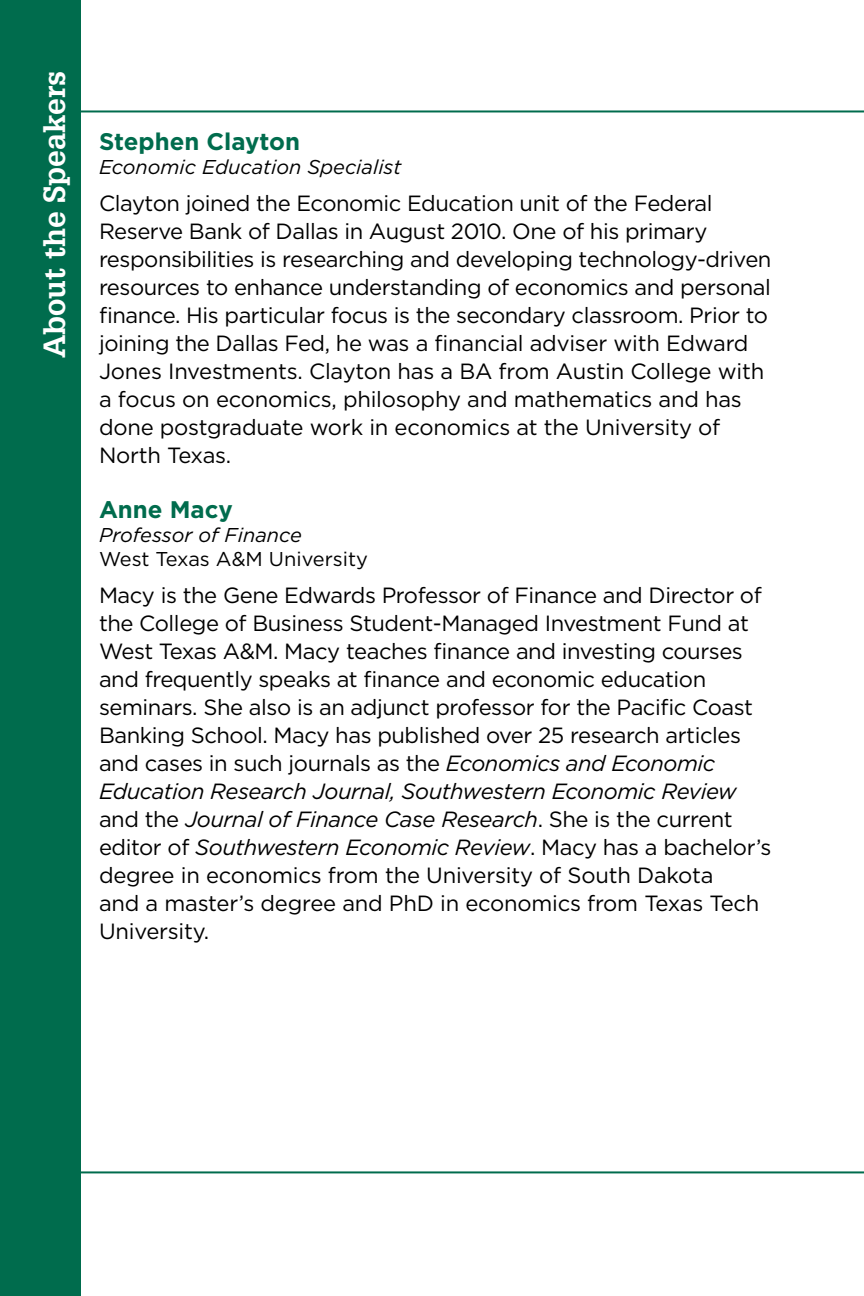
<style>
.page{position:relative;width:864px;height:1296px;background:#fff}
.page>*{position:absolute;margin:0;border:0;box-sizing:border-box;transform-origin:0 0}
.t1{font:700 30px "Glypha LT Std";color:#fff}
.t2{font:700 24px "Gotham";color:#006c4d}
.t3{font:22px/28px "Gotham";letter-spacing:-.02em;color:#000}
.t4{font:italic 20px "Gotham";color:#000}
.t5{font:20px "Gotham";color:#000}
.s1{font-style:italic}
</style>
<div class="page">
<div style="left:0;top:0;width:81px;height:1296px;background:#006c4d"></div>
<hr style="left:56px;top:1171px;width:808px;height:2px;background:#006c4d">
<hr style="left:81px;top:110px;width:783px;height:2px;background:#006c4d">
<h1 class="t1" style="left:36px;top:358px;width:289px;rotate:-90deg">About the Speakers</h1>
<p class="t2" style="left:99px;top:126px;width:203px">Stephen Clayton</p>
<p class="t4" style="left:99px;top:154px;width:304px">Economic Education Specialist</p>
<p class="t3" style="left:99px;top:189px;width:674px">Clayton joined the Economic Education unit of the Federal Reserve Bank of Dallas in August 2010. One of his primary responsibilities is researching and developing technology-driven resources to enhance understanding of economics and personal finance. His particular focus is the secondary classroom. Prior to joining the Dallas Fed, he was a financial adviser with Edward Jones Investments. Clayton has a BA from Austin College with a focus on economics, philosophy and mathematics and has done postgraduate work in economics at the University of North Texas.</p>
<p class="t2" style="left:99px;top:494px;width:135px">Anne Macy</p>
<p class="t4" style="left:99px;top:522px;width:204px">Professor of Finance</p>
<p class="t5" style="left:99px;top:546px;width:270px">West Texas A&amp;M University</p>
<p class="t3" style="left:99px;top:581px;width:674px">Macy is the Gene Edwards Professor of Finance and Director of the College of Business Student-Managed Investment Fund at West Texas A&amp;M. Macy teaches finance and investing courses and frequently speaks at finance and economic education seminars. She also is an adjunct professor for the Pacific Coast Banking School. Macy has published over 25 research articles and cases in such journals as the <span class="s1">Economics and Economic Education Research Journal, Southwestern Economic Review </span>and the <span class="s1">Journal of Finance Case Research</span>. She is the current editor of <span class="s1">Southwestern Economic Review</span>. Macy has a bachelor’s degree in economics from the University of South Dakota<br>and a master’s degree and PhD in economics from Texas Tech University.</p>
</div>
